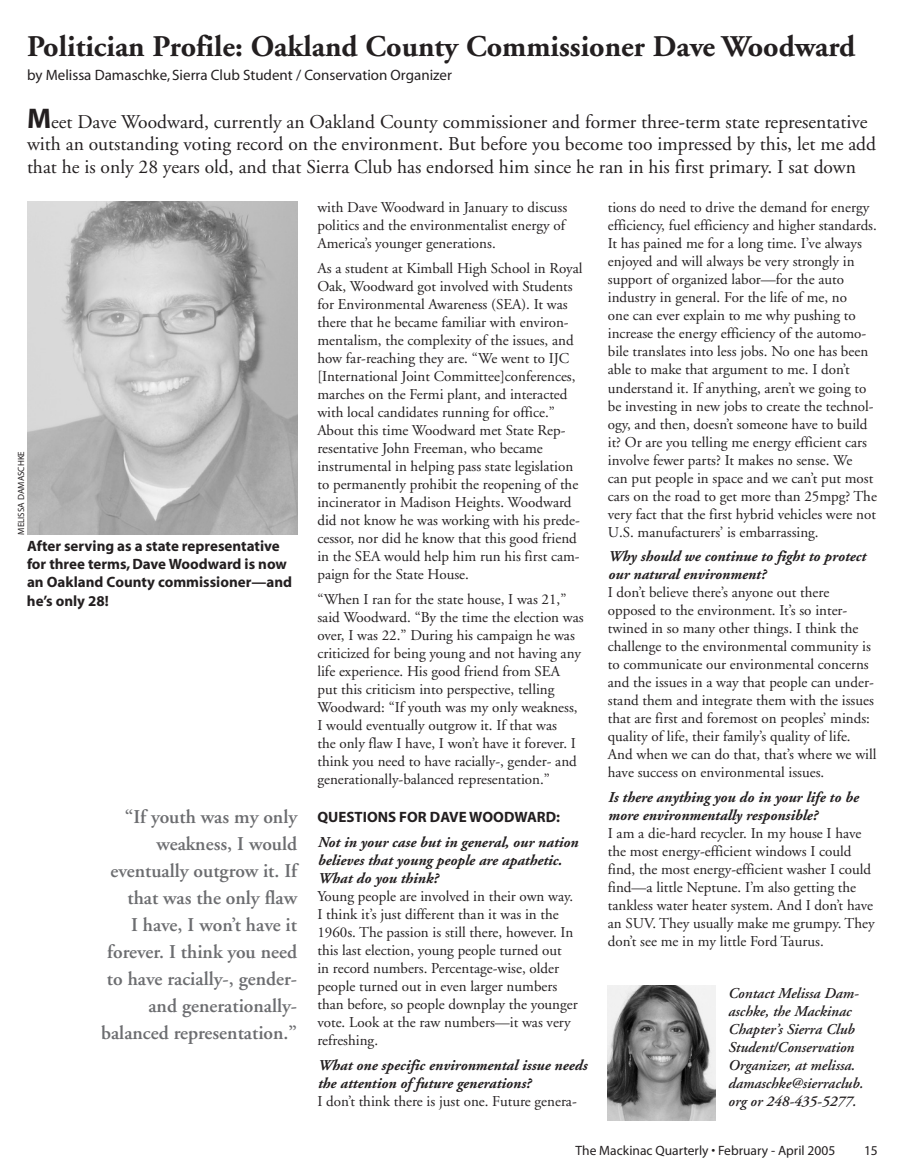
<style>
.page{position:relative;width:905px;height:1175px;background:#fff}
.page>*{position:absolute;margin:0;border:0;box-sizing:border-box;transform-origin:0 0}
.t1{font:700 30px "Adobe Garamond";color:#231f20}
.t2{font:19.5px/22.5px "Adobe Garamond";color:#231f20}
.t3{font:600 19.5px/27px "Adobe Garamond";color:#6c6d70;text-align:right}
.t4{font:15px/18px "Adobe Garamond";color:#231f20}
.t5{font:italic 700 15px/18px "Adobe Garamond";color:#231f20}
.t6{font:italic 600 15px/18px "Adobe Garamond";color:#231f20}
.t7{font:15px/18px "Myriad MM 700 600";color:#231f20}
.t8{font:15px "Myriad MM 400 600";color:#231f20}
.t9{font:13.5px "Myriad MM 400 600";color:#231f20}
.t10{font:9px "Myriad MM 400 600";color:#231f20}
.s1{font-family:"Myriad MM SC700 700 600";font-size:28.5px}
</style>
<div class="page">
<img style="left:608px;top:985px;width:108px;height:135px">
<img style="left:27px;top:201px;width:270px;height:333px">
<h1 class="t1" style="left:27px;top:30px;width:829px">Politician Profile: Oakland County Commissioner Dave Woodward</h1>
<p class="t8" style="left:27px;top:68px;width:426px">by Melissa Damaschke, Sierra Club Student / Conservation Organizer</p>
<p class="t2" style="left:27px;top:111px;width:850px"><span class="s1">M</span>eet Dave Woodward, currently an Oakland County commissioner and former three-term state representative with an outstanding voting record on the environment. But before you become too impressed by this, let me add that he is only 28 years old, and that Sierra Club has endorsed him since he ran in his first primary. I sat down</p>
<p class="t4" style="left:317px;top:199px;width:251px">with Dave Woodward in January to discuss politics and the environmentalist energy of<br>America’s younger generations.</p>
<p class="t4" style="left:317px;top:260px;width:266px">As a student at Kimball High School in Royal Oak, Woodward got involved with Students for Environmental Awareness (SEA). It was there that he became familiar with environ&shy;mentalism, the complexity of the issues, and how far-reaching they are. “We went to IJC [International Joint Committee]conferences, marches on the Fermi plant, and interacted with local candidates running for office.” About this time Woodward met State Rep&shy;resentative John Freeman, who became instrumental in helping pass state legislation to permanently prohibit the reopening of the incinerator in Madison Heights. Woodward did not know he was working with his prede&shy;cessor, nor did he know that this good friend in the SEA would help him run his first cam&shy;paign for the State House.</p>
<p class="t4" style="left:317px;top:590px;width:268px">“When I ran for the state house, I was 21,” said Woodward. “By the time the election was over, I was 22.” During his campaign he was criticized for being young and not having any life experience. His good friend from SEA<br>put this criticism into perspective, telling Woodward: “If youth was my only weakness, I would eventually outgrow it. If that was<br>the only flaw I have, I won’t have it forever. I think you need to have racially-, gender- and generationally-balanced representation.”</p>
<p class="t7" style="left:317px;top:809px;width:244px">questions for Dave Woodward:</p>
<p class="t5" style="left:317px;top:834px;width:262px">Not in your case but in general, our nation believes that young people are apathetic.<br>What do you think?</p>
<p class="t4" style="left:317px;top:887px;width:262px">Young people are involved in their own way.<br>I think it’s just different than it was in the 1960s. The passion is still there, however. In this last election, young people turned out<br>in record numbers. Percentage-wise, older people turned out in even larger numbers than before, so people downplay the younger vote. Look at the raw numbers—it was very refreshing.</p>
<p class="t5" style="left:317px;top:1056px;width:271px">What one specific environmental issue needs the attention of future generations?</p>
<p class="t4" style="left:317px;top:1092px;width:261px">I don’t think there is just one. Future genera-</p>
<p class="t4" style="left:607px;top:199px;width:271px">tions do need to drive the demand for energy efficiency, fuel efficiency and higher standards.<br>It has pained me for a long time. I’ve always enjoyed and will always be very strongly in support of organized labor—for the auto industry in general. For the life of me, no<br>one can ever explain to me why pushing to increase the energy efficiency of the automo&shy;bile translates into less jobs. No one has been able to make that argument to me. I don’t understand it. If anything, aren’t we going to be investing in new jobs to create the technol&shy;ogy, and then, doesn’t someone have to build it? Or are you telling me energy efficient cars involve fewer parts? It makes no sense. We<br>can put people in space and we can’t put most cars on the road to get more than 25mpg? The very fact that the first hybrid vehicles were not U.S. manufacturers’ is embarrassing.</p>
<p class="t5" style="left:607px;top:548px;width:259px">Why should we continue to fight to protect our natural environment?</p>
<p class="t4" style="left:607px;top:584px;width:270px">I don’t believe there’s anyone out there opposed to the environment. It’s so inter&shy;twined in so many other things. I think the challenge to the environmental community is to communicate our environmental concerns and the issues in a way that people can under&shy;stand them and integrate them with the issues that are first and foremost on peoples’ minds: quality of life, their family’s quality of life.<br>And when we can do that, that’s where we will have success on environmental issues.</p>
<p class="t5" style="left:607px;top:789px;width:252px">Is there anything you do in your life to be more environmentally responsible?</p>
<p class="t4" style="left:607px;top:824px;width:268px">I am a die-hard recycler. In my house I have the most energy-efficient windows I could find, the most energy-efficient washer I could find—a little Neptune. I’m also getting the tankless water heater system. And I don’t have an SUV. They usually make me grumpy. They don’t see me in my little Ford Taurus.</p>
<p class="t10" style="left:17px;top:534px;width:85px;rotate:-90deg">melissa damaschke</p>
<p class="t7" style="left:27px;top:538px;width:267px">After serving as a state representative for three terms, Dave Woodward is now an Oakland County commissioner—and he’s only 28!</p>
<h2 class="t3" style="left:101px;top:803px;width:197px">“If youth was my only weakness, I would eventually outgrow it. If that was the only flaw<br>I have, I won’t have it forever. I think you need to have racially-, gender&shy;and generationally&shy;balanced representation.”</h2>
<p class="t6" style="left:728px;top:984px;width:136px">Contact Melissa Dam&shy;aschke, the Mackinac<br>Chapter’s Sierra Club<br>Student/Conservation<br>Organizer, at melissa. damaschke@sierraclub. org or 248-435-5277.</p>
<p class="t9" style="left:575px;top:1143px;width:261px">The Mackinac Quarterly • February - April 2005</p>
<p class="t9" style="left:864px;top:1143px;width:15px">15</p>
</div>
